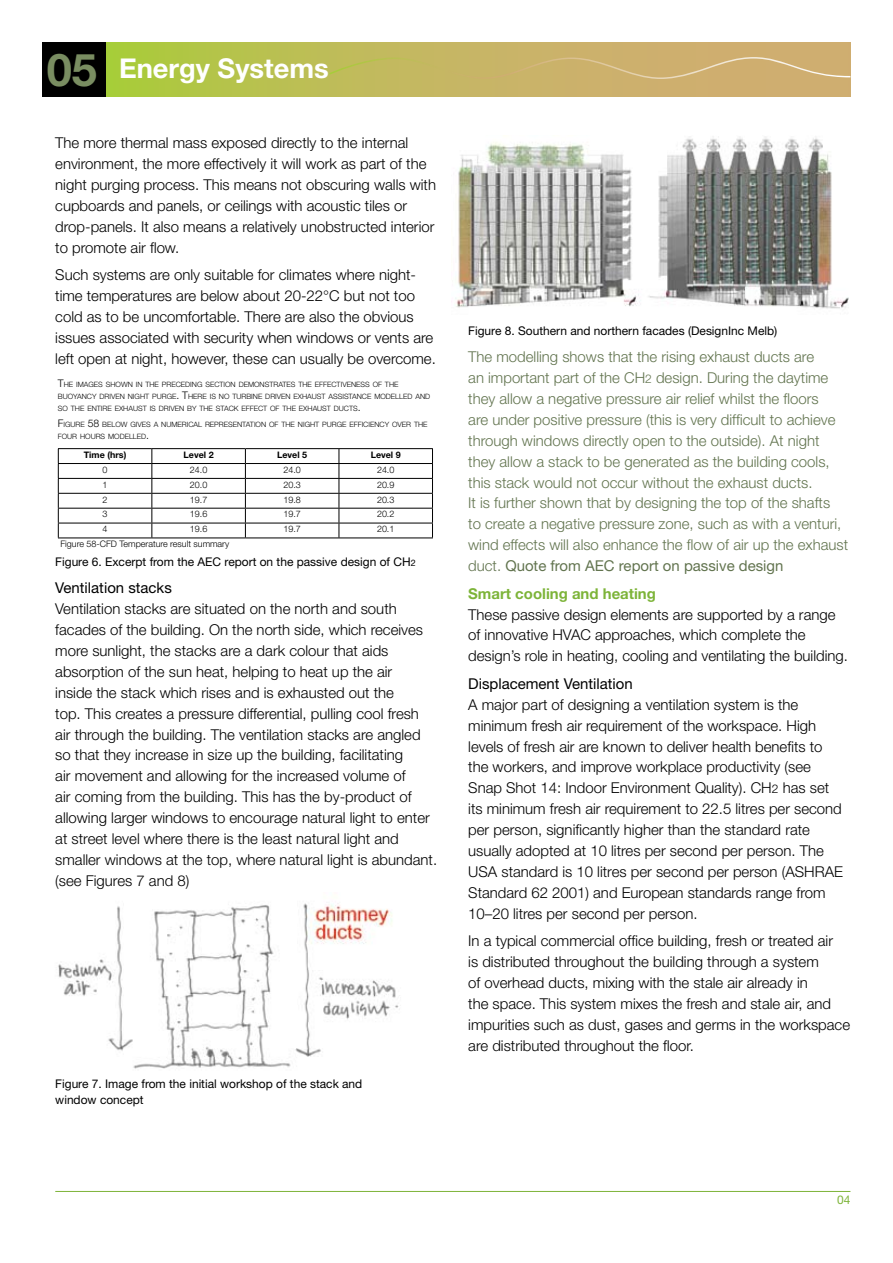
<style>
.page{position:relative;width:893px;height:1263px;background:#fff}
.page>*{position:absolute;margin:0;border:0;box-sizing:border-box;transform-origin:0 0}
.t1{font:700 27.3px "Helvetica Neue";color:#fff}
.t2{font:300 15px/21px "Helvetica Neue";color:#000}
.t3{font:300 15px/21px "Helvetica Neue";color:#62744f}
.t4{font:15px "Helvetica Neue";color:#000}
.t5{font:700 15px "Helvetica Neue";color:#7db439}
.t6{font:12px/16.5px "Helvetica Neue";color:#000}
.t7{font:12px "Helvetica Neue";color:#7db439}
.t8{font:300 9px "Helvetica Neue";color:#000}
.t9{font:700 9px "Helvetica Neue";color:#000}
.t10{font:300 7.35px/12px "Helvetica Neue";color:#000}
.s1{font-size:45.3px;color:#798d61}
.s2{font-size:10.5px}
.s3{font-size:9px}
.s4{font-size:12px}
.s5{font-weight:400}
</style>
<div class="page">
<hr style="left:55px;top:1191px;width:795px;height:1px;background:#7db439">
<div style="left:106px;top:43px;width:744px;height:54px;background:linear-gradient(to right,#b0c744,#d7a87b)"></div>
<svg style="left:329px;top:57px;width:521px;height:22px;background:#cbb46c"></svg>
<div style="left:43px;top:43px;width:63px;height:54px;background:#000"></div>
<img style="left:58px;top:903px;width:341px;height:166px">
<img style="left:455px;top:136px;width:394px;height:173px">
<hr style="left:58px;top:448px;width:94px;height:1px;background:#000">
<hr style="left:152px;top:448px;width:93px;height:1px;background:#000">
<hr style="left:245px;top:448px;width:94px;height:1px;background:#000">
<hr style="left:339px;top:448px;width:94px;height:1px;background:#000">
<hr style="left:58px;top:463px;width:94px;height:1px;background:#000">
<hr style="left:152px;top:463px;width:93px;height:1px;background:#000">
<hr style="left:245px;top:463px;width:94px;height:1px;background:#000">
<hr style="left:339px;top:463px;width:94px;height:1px;background:#000">
<hr style="left:58px;top:478px;width:94px;height:1px;background:#000">
<hr style="left:152px;top:478px;width:93px;height:1px;background:#000">
<hr style="left:245px;top:478px;width:94px;height:1px;background:#000">
<hr style="left:339px;top:478px;width:94px;height:1px;background:#000">
<hr style="left:58px;top:493px;width:94px;height:1px;background:#000">
<hr style="left:152px;top:493px;width:93px;height:1px;background:#000">
<hr style="left:245px;top:493px;width:94px;height:1px;background:#000">
<hr style="left:339px;top:493px;width:94px;height:1px;background:#000">
<hr style="left:58px;top:508px;width:94px;height:1px;background:#000">
<hr style="left:152px;top:508px;width:93px;height:1px;background:#000">
<hr style="left:245px;top:508px;width:94px;height:1px;background:#000">
<hr style="left:339px;top:508px;width:94px;height:1px;background:#000">
<hr style="left:58px;top:523px;width:94px;height:1px;background:#000">
<svg style="left:58px;top:449px;width:1px;height:89px"></svg>
<hr style="left:152px;top:523px;width:93px;height:1px;background:#000">
<svg style="left:151px;top:449px;width:1px;height:89px"></svg>
<hr style="left:245px;top:523px;width:94px;height:1px;background:#000">
<svg style="left:245px;top:449px;width:1px;height:89px"></svg>
<hr style="left:339px;top:523px;width:94px;height:1px;background:#000">
<svg style="left:339px;top:449px;width:1px;height:89px"></svg>
<svg style="left:432px;top:449px;width:1px;height:89px"></svg>
<hr style="left:58px;top:538px;width:94px;height:1px;background:#000">
<hr style="left:152px;top:538px;width:93px;height:1px;background:#000">
<hr style="left:245px;top:538px;width:94px;height:1px;background:#000">
<hr style="left:339px;top:538px;width:94px;height:1px;background:#000">
<h1 class="t1" style="left:47px;top:52px;width:284px"><span class="s1">05</span> Energy Systems</h1>
<p class="t2" style="left:55px;top:132px;width:382px">The more thermal mass exposed directly to the internal environment, the more effectively it will work as part of the night purging process. This means not obscuring walls with cupboards and panels, or ceilings with acoustic tiles or drop-panels. It also means a relatively unobstructed interior to promote air flow.</p>
<p class="t2" style="left:55px;top:264px;width:382px">Such systems are only suitable for climates where night&shy;time temperatures are below about 20-22°C but not too cold as to be uncomfortable. There are also the obvious issues associated with security when windows or vents are left open at night, however, these can usually be overcome.</p>
<p class="t10" style="left:58px;top:378px;width:374px"><span class="s2">T</span>HE IMAGES SHOWN IN THE PRECEDING SECTION DEMONSTRATES THE EFFECTIVENESS OF THE<br>BUOYANCY DRIVEN NIGHT PURGE<span class="s2">. T</span>HERE IS NO TURBINE DRIVEN EXHAUST ASSISTANCE MODELLED AND<br>SO THE ENTIRE EXHAUST IS DRIVEN BY THE STACK EFFECT OF THE EXHAUST DUCTS<span class="s2">.</span></p>
<p class="t10" style="left:58px;top:418px;width:371px"><span class="s2">F</span>IGURE <span class="s2">58</span> BELOW GIVES A NUMERICAL REPRESENTATION OF THE NIGHT PURGE EFFICIENCY OVER THE<br>FOUR HOURS MODELLED<span class="s2">.</span></p>
<p class="t9" style="left:84px;top:449px;width:44px">Time (hrs)</p>
<p class="t9" style="left:184px;top:449px;width:32px">Level 2</p>
<p class="t9" style="left:277px;top:449px;width:32px">Level 5</p>
<p class="t9" style="left:371px;top:449px;width:32px">Level 9</p>
<p class="t8" style="left:103px;top:464px;width:6px">0</p>
<p class="t8" style="left:190px;top:464px;width:19px">24.0</p>
<p class="t8" style="left:283px;top:464px;width:19px">24.0</p>
<p class="t8" style="left:377px;top:464px;width:19px">24.0</p>
<p class="t8" style="left:103px;top:479px;width:6px">1</p>
<p class="t8" style="left:190px;top:479px;width:19px">20.0</p>
<p class="t8" style="left:283px;top:479px;width:19px">20.3</p>
<p class="t8" style="left:377px;top:479px;width:19px">20.9</p>
<p class="t8" style="left:103px;top:494px;width:6px">2</p>
<p class="t8" style="left:190px;top:494px;width:19px">19.7</p>
<p class="t8" style="left:283px;top:494px;width:19px">19.8</p>
<p class="t8" style="left:377px;top:494px;width:19px">20.3</p>
<p class="t8" style="left:103px;top:509px;width:6px">3</p>
<p class="t8" style="left:190px;top:509px;width:19px">19.6</p>
<p class="t8" style="left:283px;top:509px;width:19px">19.7</p>
<p class="t8" style="left:377px;top:509px;width:19px">20.2</p>
<p class="t8" style="left:103px;top:524px;width:6px">4</p>
<p class="t8" style="left:190px;top:524px;width:19px">19.6</p>
<p class="t8" style="left:283px;top:524px;width:19px">19.7</p>
<p class="t8" style="left:377px;top:524px;width:19px">20.1</p>
<p class="t8" style="left:60px;top:538px;width:170px">Figure 58-CFD Temperature result summary</p>
<p class="t6" style="left:55px;top:553px;width:362px">Figure 6. Excerpt from the AEC report on the passive design of CH<span class="s3">2</span></p>
<p class="t4" style="left:55px;top:579px;width:118px">Ventilation stacks</p>
<p class="t2" style="left:55px;top:598px;width:383px">Ventilation stacks are situated on the north and south facades of the building. On the north side, which receives more sunlight, the stacks are a dark colour that aids absorption of the sun heat, helping to heat up the air<br>inside the stack which rises and is exhausted out the<br>top. This creates a pressure differential, pulling cool fresh air through the building. The ventilation stacks are angled so that they increase in size up the building, facilitating<br>air movement and allowing for the increased volume of<br>air coming from the building. This has the by-product of allowing larger windows to encourage natural light to enter at street level where there is the least natural light and smaller windows at the top, where natural light is abundant. (see Figures 7 and 8)</p>
<p class="t6" style="left:55px;top:1075px;width:309px">Figure 7. Image from the initial workshop of the stack and window concept</p>
<p class="t6" style="left:468px;top:322px;width:311px">Figure 8. Southern and northern facades (DesignInc Melb)</p>
<p class="t3" style="left:468px;top:346px;width:381px">The modelling shows that the rising exhaust ducts are<br>an important part of the CH<span class="s4">2</span> design. During the daytime they allow a negative pressure air relief whilst the floors<br>are under positive pressure (this is very difficult to achieve through windows directly open to the outside). At night they allow a stack to be generated as the building cools, this stack would not occur without the exhaust ducts.<br>It is further shown that by designing the top of the shafts<br>to create a negative pressure zone, such as with a venturi, wind effects will also enhance the flow of air up the exhaust duct. <span class="s5">Quote from AEC report on passive design</span></p>
<p class="t5" style="left:468px;top:584px;width:189px">Smart cooling and heating</p>
<p class="t2" style="left:468px;top:603px;width:381px">These passive design elements are supported by a range of innovative HVAC approaches, which complete the design’s role in heating, cooling and ventilating the building.</p>
<p class="t4" style="left:468px;top:674px;width:166px">Displacement Ventilation</p>
<p class="t2" style="left:468px;top:693px;width:376px">A major part of designing a ventilation system is the minimum fresh air requirement of the workspace. High levels of fresh air are known to deliver health benefits to the workers, and improve workplace productivity (see Snap Shot 14: Indoor Environment Quality). CH<span class="s4">2</span> has set its minimum fresh air requirement to 22.5 litres per second per person, significantly higher than the standard rate usually adopted at 10 litres per second per person. The USA standard is 10 litres per second per person (ASHRAE Standard 62 2001) and European standards range from 10–20 litres per second per person.</p>
<p class="t2" style="left:468px;top:930px;width:383px">In a typical commercial office building, fresh or treated air<br>is distributed throughout the building through a system<br>of overhead ducts, mixing with the stale air already in<br>the space. This system mixes the fresh and stale air, and impurities such as dust, gases and germs in the workspace are distributed throughout the floor.</p>
<p class="t7" style="left:837px;top:1193px;width:15px">04</p>
</div>
